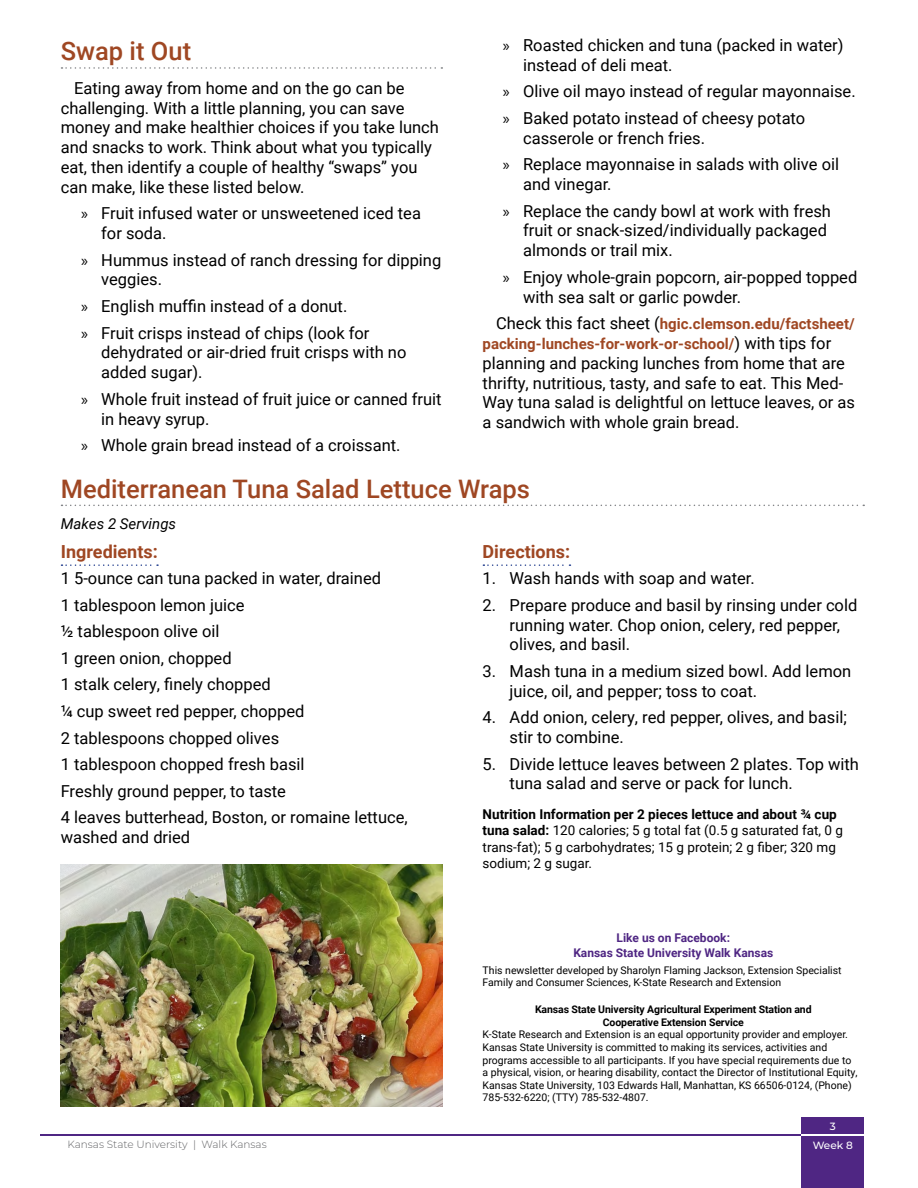
<style>
.page{position:relative;width:918px;height:1188px;background:#fff}
.page>*{position:absolute;margin:0;border:0;box-sizing:border-box;transform-origin:0 0}
.Headings{font:500 25.5px "Roboto";color:#9f4723}
.Subhead{font:700 18px "Roboto";color:#9f4723}
.Body{font:16.5px/19.8px "Roboto";color:#000}
.Recipe_Text{font:16.5px/19.8px "Roboto";color:#000}
.Body-2{font:700 15px/19.8px "Roboto";color:#9f4723}
.Recipe_Text-2{font:italic 15px "Roboto";color:#000}
.Recipe_Text-3{font:13.5px/16.2px "Roboto";color:#000}
.Non-Disc_Stmnt{font:700 12px/14.4px "Roboto";color:#4f2683;text-align:center}
.Non-Disc_Stmnt-2{font:10.5px/12.6px "Roboto";color:#000}
.Non-Disc_Stmnt-3{font:700 10.5px/12.6px "Roboto";letter-spacing:-.01em;color:#000;text-align:center}
.t1{font:300 10.5px "Montserrat";color:#636466}
.t2{font:500 10.5px/19.4px "Montserrat";color:#fff;text-align:center}
.s1{font-family:"Myriad Pro"}
.s2{font-weight:400;font-size:16.5px;color:#000}
.s3{font-weight:700}
</style>
<div class="page">
<hr style="left:40px;top:1134px;width:762px;height:1px;background:#4f2683">
<div style="left:802px;top:1117px;width:62px;height:71px;background:#4f2683"></div>
<hr style="left:802px;top:1134px;width:62px;height:1px;background:#fff">
<svg style="left:62px;top:505px;width:802px;height:1px"></svg>
<svg style="left:62px;top:564px;width:96px;height:2px"></svg>
<svg style="left:483px;top:564px;width:87px;height:2px"></svg>
<svg style="left:62px;top:67px;width:380px;height:2px"></svg>
<img style="left:61px;top:864px;width:381px;height:243px">
<h1 class="Headings" style="left:61px;top:34px;width:132px">Swap it Out</h1>
<p class="Body" style="left:61px;top:77px;width:380px;text-indent:14px">Eating away from home and on the go can be challenging. With a little planning, you can save money and make healthier choices if you take lunch and snacks to work. Think about what you typically eat, then identify a couple of healthy “swaps” you can make, like these listed below.</p>
<p class="Body" style="left:101px;top:203px;width:321px;text-indent:-20px"><span class="s1">»</span> Fruit infused water or unsweetened iced tea for soda.</p>
<p class="Body" style="left:101px;top:249px;width:342px;text-indent:-20px"><span class="s1">»</span> Hummus instead of ranch dressing for dipping veggies.</p>
<p class="Body" style="left:81px;top:296px;width:268px"><span class="s1">»</span> English muffin instead of a donut.</p>
<p class="Body" style="left:101px;top:322px;width:307px;text-indent:-20px"><span class="s1">»</span> Fruit crisps instead of chips (look for dehydrated or air-dried fruit crisps with no added sugar).</p>
<p class="Body" style="left:101px;top:388px;width:342px;text-indent:-20px"><span class="s1">»</span> Whole fruit instead of fruit juice or canned fruit in heavy syrup.</p>
<p class="Body" style="left:81px;top:435px;width:321px"><span class="s1">»</span> Whole grain bread instead of a croissant.</p>
<p class="Body" style="left:523px;top:35px;width:322px;text-indent:-20px"><span class="s1">»</span> Roasted chicken and tuna (packed in water) instead of deli meat.</p>
<p class="Body" style="left:503px;top:81px;width:354px"><span class="s1">»</span> Olive oil mayo instead of regular mayonnaise.</p>
<p class="Body" style="left:523px;top:108px;width:284px;text-indent:-20px"><span class="s1">»</span> Baked potato instead of cheesy potato casserole or french fries.</p>
<p class="Body" style="left:523px;top:154px;width:318px;text-indent:-20px"><span class="s1">»</span> Replace mayonnaise in salads with olive oil and vinegar.</p>
<p class="Body" style="left:523px;top:200px;width:309px;text-indent:-20px"><span class="s1">»</span> Replace the candy bowl at work with fresh fruit or snack-sized/individually packaged almonds or trail mix.</p>
<p class="Body" style="left:523px;top:266px;width:336px;text-indent:-20px"><span class="s1">»</span> Enjoy whole-grain popcorn, air-popped topped with sea salt or garlic powder.</p>
<p class="Body-2" style="left:483px;top:313px;width:374px;text-indent:14px"><span class="s2">Check this fact sheet (</span>hgic.clemson.edu/factsheet/ packing-lunches-for-work-or-school/<span class="s2">) with tips for</span></p>
<p class="Body" style="left:483px;top:352px;width:374px">planning and packing lunches from home that are thrifty, nutritious, tasty, and safe to eat. This Med-Way tuna salad is delightful on lettuce leaves, or as a sandwich with whole grain bread.</p>
<h1 class="Headings" style="left:61px;top:471px;width:471px">Mediterranean Tuna Salad Lettuce Wraps</h1>
<p class="Recipe_Text-2" style="left:61px;top:514px;width:117px">Makes 2 Servings</p>
<h2 class="Subhead" style="left:61px;top:539px;width:99px">Ingredients:</h2>
<p class="Recipe_Text" style="left:61px;top:568px;width:322px">1 5-ounce can tuna packed in water, drained</p>
<p class="Recipe_Text" style="left:61px;top:594px;width:185px">1 tablespoon lemon juice</p>
<p class="Recipe_Text" style="left:61px;top:621px;width:160px">½ tablespoon olive oil</p>
<p class="Recipe_Text" style="left:61px;top:648px;width:172px">1 green onion, chopped</p>
<p class="Recipe_Text" style="left:61px;top:674px;width:212px">1 stalk celery, finely chopped</p>
<p class="Recipe_Text" style="left:61px;top:701px;width:245px">¼ cup sweet red pepper, chopped</p>
<p class="Recipe_Text" style="left:61px;top:727px;width:220px">2 tablespoons chopped olives</p>
<p class="Recipe_Text" style="left:61px;top:754px;width:245px">1 tablespoon chopped fresh basil</p>
<p class="Recipe_Text" style="left:61px;top:780px;width:227px">Freshly ground pepper, to taste</p>
<p class="Recipe_Text" style="left:61px;top:807px;width:348px">4 leaves butterhead, Boston, or romaine lettuce, washed and dried</p>
<h2 class="Subhead" style="left:483px;top:539px;width:89px">Directions:</h2>
<p class="Body" style="left:483px;top:568px;width:274px">1. Wash hands with soap and water.</p>
<p class="Body" style="left:510px;top:594px;width:349px;text-indent:-27px">2. Prepare produce and basil by rinsing under cold running water. Chop onion, celery, red pepper, olives, and basil.</p>
<p class="Body" style="left:510px;top:661px;width:343px;text-indent:-27px">3. Mash tuna in a medium sized bowl. Add lemon juice, oil, and pepper; toss to coat.</p>
<p class="Body" style="left:510px;top:707px;width:339px;text-indent:-27px">4. Add onion, celery, red pepper, olives, and basil; stir to combine.</p>
<p class="Body" style="left:510px;top:753px;width:351px;text-indent:-27px">5. Divide lettuce leaves between 2 plates. Top with tuna salad and serve or pack for lunch.</p>
<p class="Recipe_Text-3" style="left:483px;top:806px;width:362px"><span class="s3">Nutrition Information per 2 pieces lettuce and about ¾ cup tuna salad:</span> 120 calories; 5 g total fat (0.5 g saturated fat, 0 g trans-fat); 5 g carbohydrates; 15 g protein; 2 g fiber; 320 mg sodium; 2 g sugar.</p>
<p class="Non-Disc_Stmnt" style="left:573px;top:930px;width:201px">Like us on Facebook:<br>Kansas State University Walk Kansas</p>
<p class="Non-Disc_Stmnt-2" style="left:483px;top:963px;width:361px">This newsletter developed by Sharolyn Flaming Jackson, Extension Specialist<br>Family and Consumer Sciences, K-State Research and Extension</p>
<p class="t1" style="left:68px;top:1138px;width:201px">Kansas State University | Walk Kansas</p>
<p class="Non-Disc_Stmnt-3" style="left:535px;top:1003px;width:278px">Kansas State University Agricultural Experiment Station and<br>Cooperative Extension Service</p>
<p class="Non-Disc_Stmnt-2" style="left:483px;top:1028px;width:367px">K-State Research and Extension is an equal opportunity provider and employer.</p>
<p class="Non-Disc_Stmnt-2" style="left:483px;top:1041px;width:376px">Kansas State University is committed to making its services, activities and programs accessible to all participants. If you have special requirements due to a physical, vision, or hearing disability, contact the Director of Institutional Equity, Kansas State University, 103 Edwards Hall, Manhattan, KS 66506-0124, (Phone)<br>785-532-6220; (TTY) 785-532-4807.</p>
<p class="t2" style="left:813px;top:1116px;width:42px">3<br>Week 8</p>
</div>
